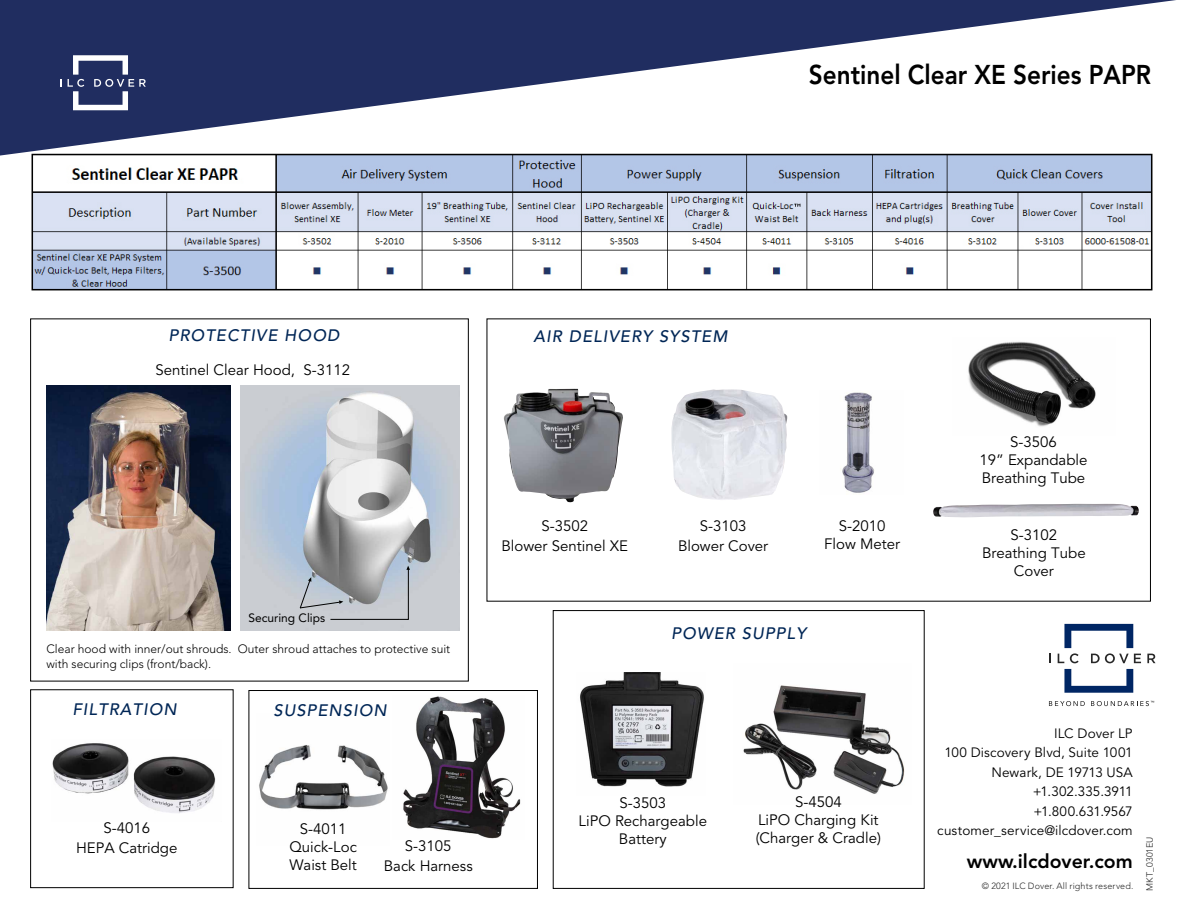
<style>
.page{position:relative;width:1188px;height:918px;background:#fff}
.page>*{position:absolute;margin:0;border:0;box-sizing:border-box;transform-origin:0 0}
.t1{font:800 27px "Avenir";color:#000;scale:.9 1}
.t2{font:800 19.5px "Avenir LT Std";color:#000}
.t3{font:italic 500 16.5px "Avenir";letter-spacing:.065em;color:#002656}
.t4{font:15px/18px "Avenir";color:#000;text-align:center}
.t5{font:13.5px/19.5px "Avenir LT Std";letter-spacing:.01em;color:#000;text-align:right}
.t6{font:300 12px/14.4px "Avenir";color:#000}
.t7{font:12px "Avenir";color:#000}
.t8{font:300 9px "Avenir LT Std";letter-spacing:.015em;color:#272727}
</style>
<div class="page">
<div style="left:553px;top:610px;width:372px;height:279px;border:1px solid #000"></div>
<div style="left:30px;top:689px;width:204px;height:199px;border:1px solid #000"></div>
<div style="left:249px;top:690px;width:289px;height:199px;border:1px solid #000"></div>
<div style="left:30px;top:319px;width:439px;height:362px;border:1px solid #000"></div>
<svg style="left:0;top:0;width:1176px;height:156px"></svg>
<svg style="left:60px;top:79px;width:2px;height:8px"></svg>
<svg style="left:68px;top:55px;width:78px;height:55px"></svg>
<img style="left:46px;top:385px;width:184px;height:245px">
<img style="left:241px;top:385px;width:218px;height:245px">
<svg style="left:299px;top:566px;width:111px;height:54px;background:#abb0b6"></svg>
<img style="left:30px;top:153px;width:1123px;height:138px">
<img style="left:52px;top:743px;width:164px;height:70px">
<img style="left:504px;top:389px;width:119px;height:113px">
<img style="left:259px;top:745px;width:129px;height:65px">
<img style="left:743px;top:685px;width:162px;height:109px">
<img style="left:842px;top:392px;width:33px;height:101px">
<img style="left:580px;top:672px;width:124px;height:115px">
<img style="left:403px;top:696px;width:118px;height:143px">
<svg style="left:1147px;top:654px;width:9px;height:9px"></svg>
<svg style="left:1058px;top:624px;width:83px;height:39px"></svg>
<svg style="left:1064px;top:669px;width:69px;height:24px"></svg>
<svg style="left:1049px;top:701px;width:36px;height:5px"></svg>
<svg style="left:1091px;top:701px;width:63px;height:5px"></svg>
<img style="left:671px;top:390px;width:116px;height:110px">
<img style="left:933px;top:504px;width:206px;height:14px">
<img style="left:968px;top:341px;width:128px;height:86px">
<h1 class="t1" style="left:809px;top:59px;width:382px">Sentinel Clear XE Series PAPR</h1>
<p class="t3" style="left:169px;top:326px;width:172px">PROTECTIVE HOOD</p>
<p class="t4" style="left:156px;top:361px;width:196px">Sentinel Clear Hood, S-3112</p>
<p class="t3" style="left:534px;top:327px;width:195px">AIR DELIVERY SYSTEM</p>
<p class="t7" style="left:248px;top:611px;width:78px">Securing Clips</p>
<p class="t6" style="left:46px;top:642px;width:405px">Clear hood with inner/out shrouds. Outer shroud attaches to protective suit with securing clips (front/back).</p>
<p class="t3" style="left:72px;top:699px;width:106px">FILTRATION</p>
<p class="t3" style="left:273px;top:701px;width:115px">SUSPENSION</p>
<p class="t4" style="left:502px;top:517px;width:128px;line-height:19.5px">S-3502<br>Blower Sentinel XE</p>
<p class="t4" style="left:824px;top:517px;width:77px">S-2010<br>Flow Meter</p>
<p class="t4" style="left:678px;top:517px;width:92px;line-height:19.5px">S-3103<br>Blower Cover</p>
<p class="t3" style="left:671px;top:624px;width:136px">POWER SUPPLY</p>
<p class="t4" style="left:76px;top:819px;width:103px;line-height:19.5px">S-4016<br>HEPA Catridge</p>
<p class="t4" style="left:289px;top:820px;width:69px">S-4011<br>Quick-Loc<br>Waist Belt</p>
<p class="t4" style="left:384px;top:837px;width:90px;line-height:19.5px">S-3105<br>Back Harness</p>
<p class="t4" style="left:579px;top:794px;width:130px">S-3503<br>LiPO Rechargeable<br>Battery</p>
<p class="t4" style="left:756px;top:793px;width:127px">S-4504<br>LiPO Charging Kit (Charger &amp; Cradle)</p>
<p class="t4" style="left:979px;top:433px;width:110px">S-3506<br>19” Expandable<br>Breathing Tube</p>
<p class="t4" style="left:982px;top:526px;width:105px">S-3102<br>Breathing Tube<br>Cover</p>
<p class="t5" style="left:937px;top:724px;width:197px">ILC Dover LP<br>100 Discovery Blvd, Suite 1001<br>Newark, DE 19713 USA +1.302.335.3911 +1.800.631.9567 customer_service@ilcdover.com</p>
<h2 class="t2" style="left:967px;top:850px;width:167px">www.ilcdover.com</h2>
<p class="t8" style="left:982px;top:880px;width:153px">© 2021 ILC Dover. All rights reserved.</p>
<p class="t8" style="left:1145px;top:891px;width:56px;rotate:-90deg">MKT_0301EU</p>
</div>
